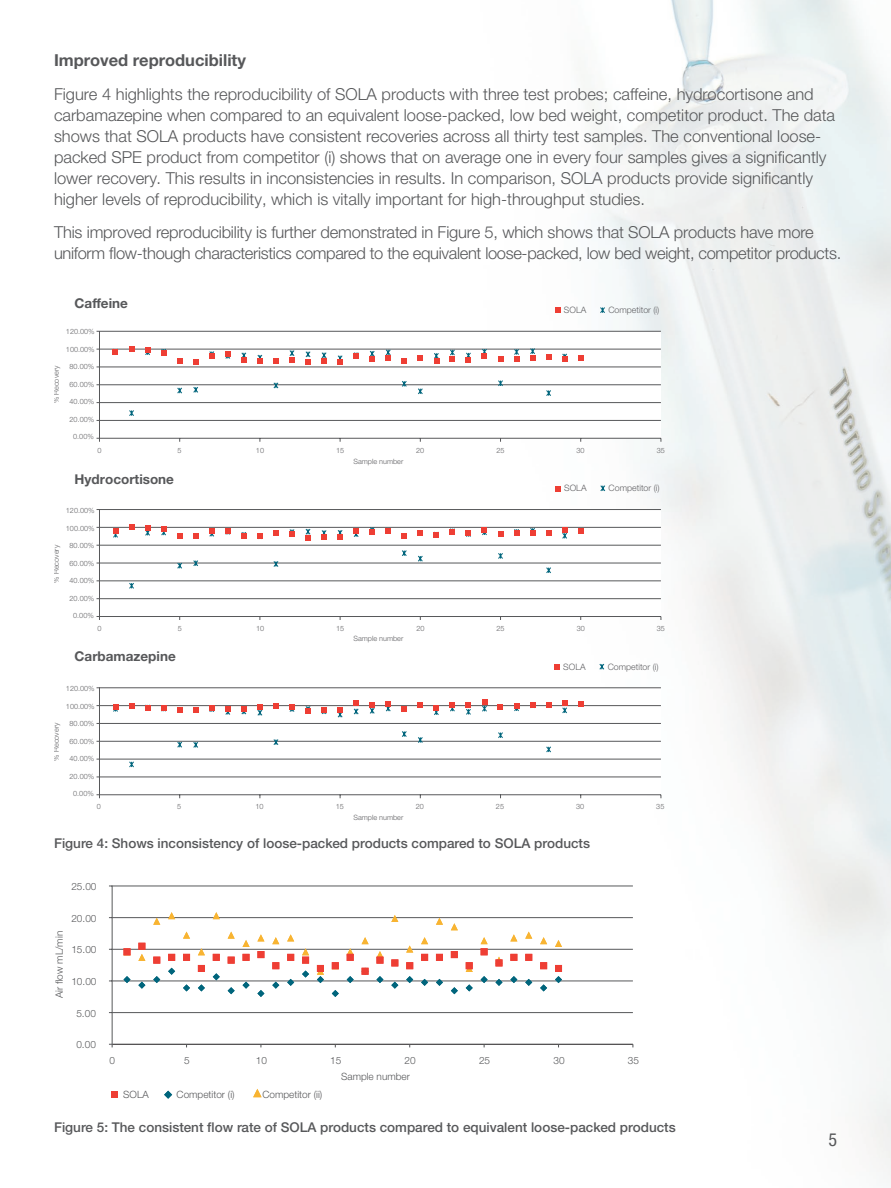
<style>
.page{position:relative;width:891px;height:1188px;background:#fff}
.page>*{position:absolute;margin:0;border:0;box-sizing:border-box;transform-origin:0 0}
.t1{font:condensed 18px "Helvetica Neue LTW1 G";color:#57585a}
.t2{font:300 16.5px/21px "Helvetica Neue LTW1 G";color:#57585a}
.t3{font:300 16.5px/21px "Helvetica Neue LTW1 G";letter-spacing:-.02em;color:#57585a}
.t4{font:700 16.5px "Helvetica Neue LTW1 G";color:#57585a}
.t5{font:500 13.5px "Helvetica Neue LTW1 G";color:#57585a}
.t6{font:700 13.5px "Helvetica Neue LTW1 G";color:#57585a}
.t7{font:300 10.05px "Helvetica Neue LTW1 G";color:#57585a}
.t8{font:300 8.85px "Helvetica Neue LTW1 G";color:#616164}
.t9{font:300 7.35px "Helvetica Neue LTW1 G";color:#616164}
</style>
<div class="page">
<img style="left:96px;top:0;width:795px;height:1176px">
<div style="left:99px;top:331px;width:562px;height:107px;background:#fff"></div>
<hr style="left:99px;top:331px;width:562px;height:1px;background:#57585a">
<hr style="left:99px;top:349px;width:562px;height:1px;background:#57585a">
<hr style="left:99px;top:367px;width:562px;height:1px;background:#57585a">
<hr style="left:99px;top:384px;width:562px;height:1px;background:#57585a">
<hr style="left:99px;top:402px;width:562px;height:1px;background:#57585a">
<hr style="left:99px;top:420px;width:562px;height:1px;background:#57585a">
<hr style="left:99px;top:331px;width:1px;height:107px;background:#57585a">
<hr style="left:99px;top:438px;width:562px;height:1px;background:#57585a">
<div style="left:99px;top:510px;width:562px;height:107px;background:#fff"></div>
<hr style="left:99px;top:509px;width:562px;height:1px;background:#57585a">
<hr style="left:99px;top:527px;width:562px;height:1px;background:#57585a">
<hr style="left:99px;top:545px;width:562px;height:1px;background:#57585a">
<hr style="left:99px;top:563px;width:562px;height:1px;background:#57585a">
<hr style="left:99px;top:580px;width:562px;height:1px;background:#57585a">
<hr style="left:99px;top:598px;width:562px;height:1px;background:#57585a">
<hr style="left:99px;top:510px;width:1px;height:107px;background:#57585a">
<hr style="left:99px;top:616px;width:562px;height:1px;background:#57585a">
<div style="left:99px;top:688px;width:562px;height:107px;background:#fff"></div>
<hr style="left:99px;top:687px;width:562px;height:1px;background:#57585a">
<hr style="left:99px;top:705px;width:562px;height:1px;background:#57585a">
<hr style="left:99px;top:723px;width:562px;height:1px;background:#57585a">
<hr style="left:99px;top:741px;width:562px;height:1px;background:#57585a">
<hr style="left:99px;top:759px;width:562px;height:1px;background:#57585a">
<hr style="left:99px;top:777px;width:562px;height:1px;background:#57585a">
<hr style="left:99px;top:688px;width:1px;height:107px;background:#57585a">
<hr style="left:99px;top:794px;width:562px;height:1px;background:#57585a">
<svg style="left:599px;top:663px;width:6px;height:7px"></svg>
<svg style="left:599px;top:306px;width:7px;height:8px"></svg>
<svg style="left:600px;top:485px;width:6px;height:7px"></svg>
<svg style="left:578px;top:355px;width:5px;height:6px"></svg>
<svg style="left:112px;top:346px;width:456px;height:70px"></svg>
<svg style="left:112px;top:525px;width:456px;height:64px"></svg>
<svg style="left:578px;top:528px;width:5px;height:6px"></svg>
<svg style="left:555px;top:486px;width:6px;height:5px"></svg>
<svg style="left:578px;top:701px;width:5px;height:5px"></svg>
<svg style="left:112px;top:699px;width:456px;height:69px"></svg>
<svg style="left:555px;top:308px;width:6px;height:5px"></svg>
<svg style="left:554px;top:664px;width:6px;height:5px"></svg>
<hr style="left:112px;top:1012px;width:521px;height:1px;background:#57585a">
<hr style="left:112px;top:980px;width:521px;height:1px;background:#57585a">
<hr style="left:112px;top:949px;width:521px;height:1px;background:#57585a">
<hr style="left:112px;top:917px;width:521px;height:1px;background:#57585a">
<hr style="left:112px;top:886px;width:521px;height:1px;background:#57585a">
<hr style="left:112px;top:886px;width:1px;height:158px;background:#57585a">
<hr style="left:112px;top:1044px;width:521px;height:1px;background:#201d1e">
<svg style="left:109px;top:1044px;width:4px;height:3px"></svg>
<svg style="left:124px;top:912px;width:438px;height:85px"></svg>
<svg style="left:164px;top:1091px;width:8px;height:8px"></svg>
<svg style="left:112px;top:1092px;width:6px;height:6px"></svg>
<svg style="left:253px;top:1089px;width:9px;height:8px"></svg>
<p class="t4" style="left:54px;top:50px;width:194px">Improved reproducibility</p>
<p class="t2" style="left:54px;top:83px;width:783px">Figure 4 highlights the reproducibility of SOLA products with three test probes; caffeine, hydrocortisone and carbamazepine when compared to an equivalent loose-packed, low bed weight, competitor product. The data shows that SOLA products have consistent recoveries across all thirty test samples. The conventional loose&shy;packed SPE product from competitor (i) shows that on average one in every four samples gives a significantly lower recovery. This results in inconsistencies in results. In comparison, SOLA products provide significantly higher levels of reproducibility, which is vitally important for high-throughput studies.</p>
<p class="t3" style="left:54px;top:222px;width:789px">This improved reproducibility is further demonstrated in Figure 5, which shows that SOLA products have more uniform flow-though characteristics compared to the equivalent loose-packed, low bed weight, competitor products.</p>
<p class="t6" style="left:75px;top:295px;width:55px">Caffeine</p>
<p class="t9" style="left:66px;top:327px;width:30px">120.00%</p>
<p class="t9" style="left:66px;top:345px;width:30px">100.00%</p>
<p class="t9" style="left:52px;top:403px;width:39px;rotate:-90deg">% Recovery</p>
<p class="t9" style="left:70px;top:362px;width:26px">80.00%</p>
<p class="t9" style="left:70px;top:379px;width:26px">60.00%</p>
<p class="t9" style="left:70px;top:397px;width:26px">40.00%</p>
<p class="t9" style="left:70px;top:414px;width:26px">20.00%</p>
<p class="t9" style="left:73px;top:432px;width:22px">0.00%</p>
<p class="t8" style="left:564px;top:305px;width:24px">SOLA</p>
<p class="t8" style="left:608px;top:305px;width:52px">Competitor (i)</p>
<p class="t9" style="left:97px;top:446px;width:6px">0</p>
<p class="t9" style="left:178px;top:446px;width:6px">5</p>
<p class="t9" style="left:256px;top:446px;width:10px">10</p>
<p class="t9" style="left:336px;top:446px;width:10px">15</p>
<p class="t9" style="left:416px;top:446px;width:10px">20</p>
<p class="t9" style="left:496px;top:446px;width:10px">25</p>
<p class="t9" style="left:577px;top:446px;width:10px">30</p>
<p class="t9" style="left:657px;top:446px;width:10px">35</p>
<p class="t6" style="left:75px;top:471px;width:101px">Hydrocortisone</p>
<p class="t9" style="left:66px;top:506px;width:30px">120.00%</p>
<p class="t9" style="left:66px;top:524px;width:30px">100.00%</p>
<p class="t9" style="left:52px;top:583px;width:39px;rotate:-90deg">% Recovery</p>
<p class="t9" style="left:70px;top:541px;width:26px">80.00%</p>
<p class="t9" style="left:70px;top:559px;width:26px">60.00%</p>
<p class="t9" style="left:70px;top:576px;width:26px">40.00%</p>
<p class="t9" style="left:70px;top:594px;width:26px">20.00%</p>
<p class="t9" style="left:73px;top:611px;width:22px">0.00%</p>
<p class="t9" style="left:353px;top:457px;width:51px">Sample number</p>
<p class="t8" style="left:564px;top:483px;width:24px">SOLA</p>
<p class="t8" style="left:609px;top:483px;width:52px">Competitor (i)</p>
<p class="t9" style="left:98px;top:624px;width:6px">0</p>
<p class="t9" style="left:178px;top:624px;width:6px">5</p>
<p class="t9" style="left:256px;top:624px;width:10px">10</p>
<p class="t9" style="left:336px;top:624px;width:10px">15</p>
<p class="t9" style="left:416px;top:624px;width:10px">20</p>
<p class="t9" style="left:497px;top:624px;width:10px">25</p>
<p class="t9" style="left:577px;top:624px;width:10px">30</p>
<p class="t9" style="left:657px;top:624px;width:10px">35</p>
<p class="t6" style="left:75px;top:648px;width:103px">Carbamazepine</p>
<p class="t9" style="left:66px;top:684px;width:30px">120.00%</p>
<p class="t9" style="left:66px;top:702px;width:30px">100.00%</p>
<p class="t9" style="left:52px;top:761px;width:39px;rotate:-90deg">% Recovery</p>
<p class="t9" style="left:70px;top:719px;width:26px">80.00%</p>
<p class="t9" style="left:70px;top:737px;width:26px">60.00%</p>
<p class="t9" style="left:70px;top:754px;width:26px">40.00%</p>
<p class="t9" style="left:70px;top:772px;width:26px">20.00%</p>
<p class="t9" style="left:73px;top:789px;width:22px">0.00%</p>
<p class="t9" style="left:353px;top:634px;width:51px">Sample number</p>
<p class="t8" style="left:563px;top:661px;width:24px">SOLA</p>
<p class="t8" style="left:608px;top:661px;width:52px">Competitor (i)</p>
<p class="t9" style="left:97px;top:802px;width:6px">0</p>
<p class="t9" style="left:177px;top:802px;width:6px">5</p>
<p class="t9" style="left:256px;top:802px;width:10px">10</p>
<p class="t9" style="left:336px;top:802px;width:10px">15</p>
<p class="t9" style="left:416px;top:802px;width:10px">20</p>
<p class="t9" style="left:496px;top:802px;width:10px">25</p>
<p class="t9" style="left:576px;top:802px;width:10px">30</p>
<p class="t9" style="left:656px;top:802px;width:10px">35</p>
<p class="t9" style="left:353px;top:813px;width:51px">Sample number</p>
<p class="t5" style="left:54px;top:835px;width:538px">Figure 4: Shows inconsistency of loose-packed products compared to SOLA products</p>
<p class="t7" style="left:71px;top:880px;width:27px">25.00</p>
<p class="t7" style="left:53px;top:998px;width:69px;rotate:-90deg">Air flow mL/min</p>
<p class="t7" style="left:71px;top:912px;width:27px">20.00</p>
<p class="t7" style="left:71px;top:944px;width:27px">15.00</p>
<p class="t7" style="left:71px;top:975px;width:27px">10.00</p>
<p class="t7" style="left:76px;top:1007px;width:21px">5.00</p>
<p class="t7" style="left:76px;top:1039px;width:21px">0.00</p>
<p class="t7" style="left:110px;top:1054px;width:7px">0</p>
<p class="t7" style="left:184px;top:1054px;width:7px">5</p>
<p class="t7" style="left:256px;top:1054px;width:13px">10</p>
<p class="t7" style="left:330px;top:1054px;width:13px">15</p>
<p class="t7" style="left:405px;top:1054px;width:13px">20</p>
<p class="t7" style="left:479px;top:1054px;width:13px">25</p>
<p class="t7" style="left:553px;top:1054px;width:13px">30</p>
<p class="t7" style="left:628px;top:1054px;width:13px">35</p>
<p class="t7" style="left:123px;top:1088px;width:27px">SOLA</p>
<p class="t7" style="left:177px;top:1088px;width:59px">Competitor (i)</p>
<p class="t7" style="left:263px;top:1088px;width:61px">Competitor (ii)</p>
<p class="t7" style="left:341px;top:1070px;width:70px">Sample number</p>
<p class="t5" style="left:54px;top:1119px;width:623px">Figure 5: The consistent flow rate of SOLA products compared to equivalent loose-packed products</p>
<p class="t1" style="left:828px;top:1129px;width:10px">5</p>
</div>
